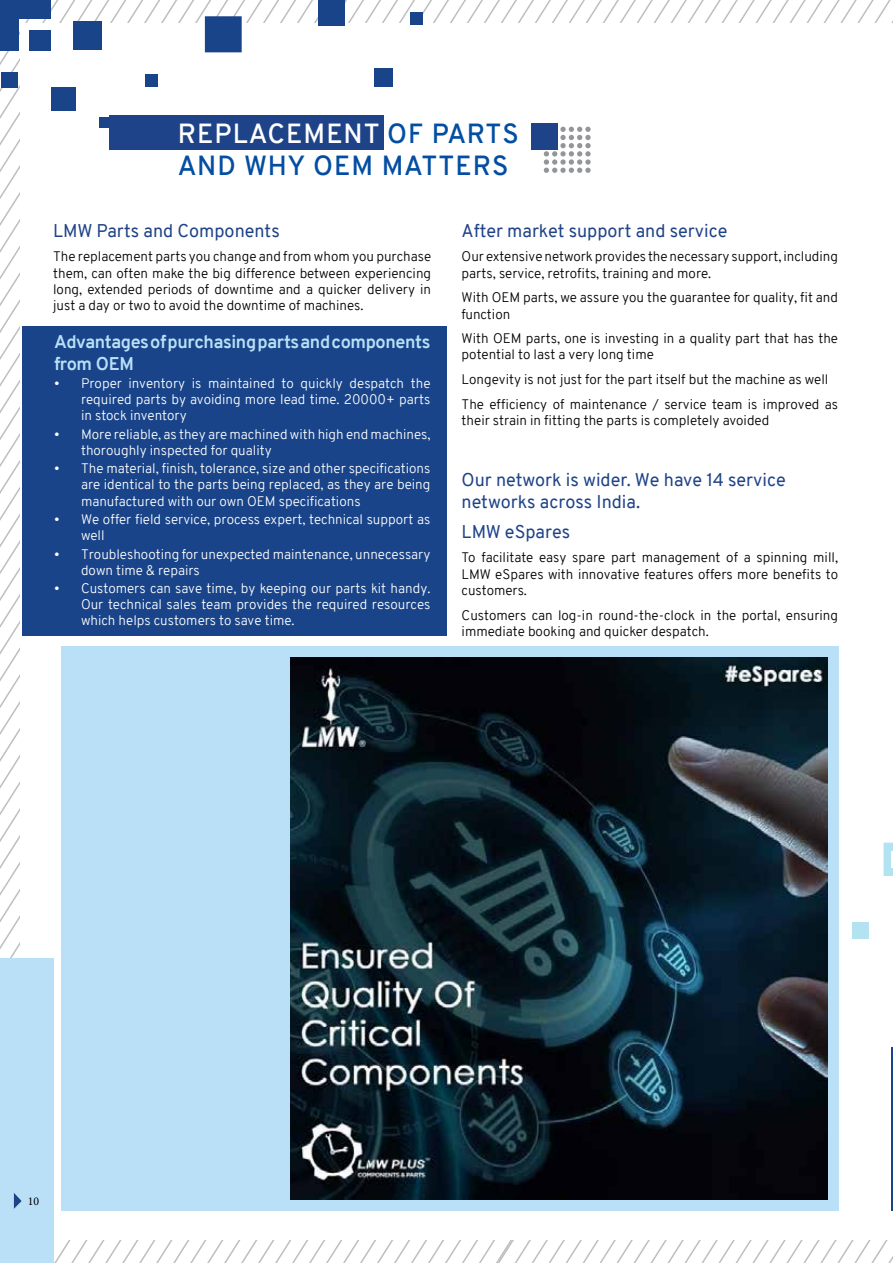
<style>
.page{position:relative;width:893px;height:1263px;background:#fff}
.page>*{position:absolute;margin:0;border:0;box-sizing:border-box;transform-origin:0 0}
.t1{font:600 27px/32.4px "Overpass";letter-spacing:.04em;color:#034ea2}
.t2{font:18px/21.6px "Overpass";color:#1f4388}
.t3{font:700 18px/21.6px "Overpass";letter-spacing:-.02em;color:#b9e0f7}
.t4{font:300 13.5px/16.2px "Overpass";color:#000}
.t5{font:300 13.5px/16.2px "Overpass";color:#fff;text-align:justify}
.t6{font:11.85px "Minion Pro";color:#000}
.s1{color:#fff}
</style>
<div class="page">
<svg style="left:594px;top:0;width:299px;height:1263px"></svg>
<div style="left:21px;top:23px;width:872px;height:1216px;background:#fff"></div>
<div style="left:109px;top:116px;width:274px;height:34px;background:#1f4388"></div>
<svg style="left:544px;top:127px;width:47px;height:46px"></svg>
<div style="left:531px;top:123px;width:27px;height:27px;background:#1f4388"></div>
<div style="left:22px;top:326px;width:424px;height:310px;background:#194489"></div>
<hr style="left:892px;top:1047px;width:1px;height:163px;background:#194489">
<div style="left:375px;top:68px;width:18px;height:18px;background:#194489"></div>
<div style="left:410px;top:13px;width:13px;height:12px;background:#194489"></div>
<div style="left:318px;top:0;width:27px;height:26px;background:#194489"></div>
<svg style="left:205px;top:16px;width:37px;height:36px"></svg>
<div style="left:214px;top:25px;width:18px;height:18px;background:#194489"></div>
<div style="left:30px;top:30px;width:21px;height:20px;background:#194489"></div>
<div style="left:1px;top:72px;width:16px;height:15px;background:#194489"></div>
<div style="left:0;top:19px;width:19px;height:31px;background:#194489"></div>
<div style="left:0;top:0;width:19px;height:19px;background:#194489"></div>
<div style="left:19px;top:0;width:32px;height:19px;background:#194489"></div>
<div style="left:51px;top:87px;width:24px;height:24px;background:#194489"></div>
<div style="left:100px;top:117px;width:10px;height:11px;background:#194489"></div>
<div style="left:73px;top:22px;width:29px;height:28px;background:#194489"></div>
<div style="left:145px;top:75px;width:13px;height:12px;background:#194489"></div>
<div style="left:852px;top:922px;width:17px;height:17px;background:#b3e2f0"></div>
<svg style="left:884px;top:843px;width:9px;height:33px"></svg>
<div style="left:61px;top:646px;width:777px;height:564px;background:#b9e0f7"></div>
<img style="left:290px;top:658px;width:538px;height:541px">
<div style="left:0;top:958px;width:54px;height:305px;background:#b9e0f7"></div>
<svg style="left:14px;top:1193px;width:8px;height:16px"></svg>
<h1 class="t1" style="left:178px;top:118px;width:342px"><span class="s1">REPLACEMENT</span> OF PARTS<br>AND WHY OEM MATTERS</h1>
<h2 class="t2" style="left:53px;top:220px;width:228px">LMW Parts and Components</h2>
<p class="t4" style="left:53px;top:249px;width:380px;text-align:justify">The replacement parts you change and from whom you purchase them, can often make the big difference between experiencing long, extended periods of downtime and a quicker delivery in just a day or two to avoid the downtime of machines.</p>
<h2 class="t3" style="left:54px;top:331px;width:378px">Advantages of purchasing parts and components from OEM</h2>
<p class="t5" style="left:81px;top:375px;width:351px;text-indent:-27px">• Proper inventory is maintained to quickly despatch the required parts by avoiding more lead time. 20000+ parts in stock inventory</p>
<p class="t5" style="left:81px;top:426px;width:351px;text-indent:-27px">• More reliable, as they are machined with high end machines, thoroughly inspected for quality</p>
<p class="t5" style="left:81px;top:461px;width:351px;text-indent:-27px">• The material, finish, tolerance, size and other specifications are identical to the parts being replaced, as they are being manufactured with our own OEM specifications</p>
<p class="t5" style="left:81px;top:511px;width:351px;text-indent:-27px">• We offer field service, process expert, technical support as well</p>
<p class="t5" style="left:81px;top:546px;width:351px;text-indent:-27px">• Troubleshooting for unexpected maintenance, unnecessary down time &amp; repairs</p>
<p class="t5" style="left:81px;top:580px;width:351px;text-indent:-27px">• Customers can save time, by keeping our parts kit handy.<br>Our technical sales team provides the required resources which helps customers to save time.</p>
<h2 class="t2" style="left:462px;top:220px;width:267px">After market support and service</h2>
<p class="t4" style="left:462px;top:249px;width:378px">Our extensive network provides the necessary support, including parts, service, retrofits, training and more.</p>
<p class="t4" style="left:462px;top:290px;width:378px">With OEM parts, we assure you the guarantee for quality, fit and function</p>
<p class="t4" style="left:462px;top:331px;width:378px">With OEM parts, one is investing in a quality part that has the potential to last a very long time</p>
<p class="t4" style="left:462px;top:367px;width:378px;line-height:24.8px">Longevity is not just for the part itself but the machine as well<br>The efficiency of maintenance / service team is improved as</p>
<p class="t4" style="left:462px;top:412px;width:309px">their strain in fitting the parts is completely avoided</p>
<h2 class="t2" style="left:462px;top:469px;width:326px">Our network is wider. We have 14 service networks across India.</h2>
<h2 class="t2" style="left:462px;top:521px;width:110px">LMW eSpares</h2>
<p class="t4" style="left:462px;top:550px;width:378px;text-align:justify">To facilitate easy spare part management of a spinning mill, LMW eSpares with innovative features offers more benefits to customers.</p>
<p class="t4" style="left:462px;top:607px;width:378px">Customers can log-in round-the-clock in the portal, ensuring immediate booking and quicker despatch.</p>
<p class="t6" style="left:28px;top:1193px;width:13px">10</p>
</div>
